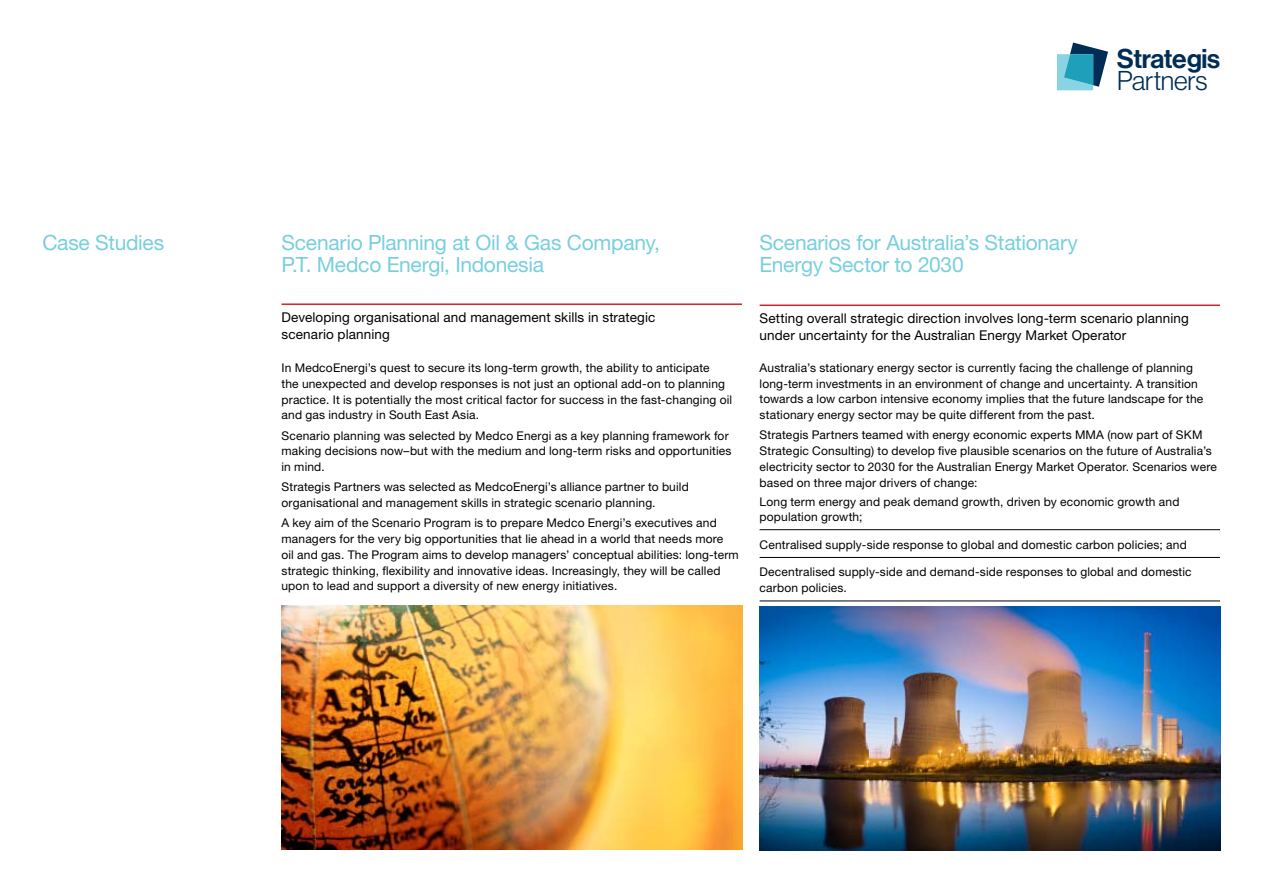
<style>
.page{position:relative;width:1263px;height:893px;background:#fff}
.page>*{position:absolute;margin:0;border:0;box-sizing:border-box;transform-origin:0 0}
.t1{font:500 26.7px "Haas Grot Disp 65";letter-spacing:-.02em;color:#002d56}
.t2{font:300 26.7px "Haas Grot Disp 45";letter-spacing:-.01em;color:#002d56}
.t3{font:21px/22.5px "Helvetica Neue LT Pro";letter-spacing:-.015em;color:#78cfde}
.t4{font:13.5px/17.2px "Helvetica Neue LT Pro";letter-spacing:.01em;color:#000}
.t5{font:12px/15.8px "Helvetica Neue LT Pro";letter-spacing:.015em;color:#000}
</style>
<div class="page">
<svg style="left:1057px;top:43px;width:51px;height:47px"></svg>
<img style="left:281px;top:606px;width:461px;height:243px">
<img style="left:759px;top:607px;width:461px;height:243px">
<hr style="left:281px;top:303px;width:461px;height:2px;background:#d2232a">
<hr style="left:760px;top:305px;width:460px;height:1px;background:#d2232a">
<hr style="left:760px;top:529px;width:460px;height:1px;background:#000">
<hr style="left:760px;top:557px;width:460px;height:1px;background:#000">
<hr style="left:760px;top:601px;width:460px;height:1px;background:#000">
<h2 class="t3" style="left:43px;top:230px;width:123px">Case Studies</h2>
<h1 class="t1" style="left:1117px;top:43px;width:105px">Strategis</h1>
<h1 class="t2" style="left:1117px;top:66px;width:92px">Partners</h1>
<h2 class="t3" style="left:281px;top:230px;width:380px">Scenario Planning at Oil &amp; Gas Company,<br>P.T. Medco Energi, Indonesia</h2>
<p class="t4" style="left:281px;top:308px;width:375px">Developing organisational and management skills in strategic scenario planning</p>
<p class="t5" style="left:281px;top:360px;width:452px">In MedcoEnergi’s quest to secure its long-term growth, the ability to anticipate<br>the unexpected and develop responses is not just an optional add-on to planning practice. It is potentially the most critical factor for success in the fast-changing oil and gas industry in South East Asia.</p>
<p class="t5" style="left:281px;top:427px;width:451px">Scenario planning was selected by Medco Energi as a key planning framework for making decisions now–but with the medium and long-term risks and opportunities in mind.</p>
<p class="t5" style="left:281px;top:479px;width:409px">Strategis Partners was selected as MedcoEnergi’s alliance partner to build organisational and management skills in strategic scenario planning.</p>
<p class="t5" style="left:281px;top:515px;width:459px">A key aim of the Scenario Program is to prepare Medco Energi’s executives and managers for the very big opportunities that lie ahead in a world that needs more<br>oil and gas. The Program aims to develop managers’ conceptual abilities: long-term strategic thinking, flexibility and innovative ideas. Increasingly, they will be called upon to lead and support a diversity of new energy initiatives.</p>
<h2 class="t3" style="left:759px;top:230px;width:320px">Scenarios for Australia’s Stationary<br>Energy Sector to 2030</h2>
<p class="t4" style="left:760px;top:309px;width:431px">Setting overall strategic direction involves long-term scenario planning under uncertainty for the Australian Energy Market Operator</p>
<p class="t5" style="left:760px;top:359px;width:445px">Australia’s stationary energy sector is currently facing the challenge of planning long-term investments in an environment of change and uncertainty. A transition towards a low carbon intensive economy implies that the future landscape for the stationary energy sector may be quite different from the past.</p>
<p class="t5" style="left:760px;top:427px;width:459px">Strategis Partners teamed with energy economic experts MMA (now part of SKM Strategic Consulting) to develop five plausible scenarios on the future of Australia’s electricity sector to 2030 for the Australian Energy Market Operator. Scenarios were based on three major drivers of change:</p>
<p class="t5" style="left:760px;top:494px;width:421px;line-height:15px">Long term energy and peak demand growth, driven by economic growth and population growth;</p>
<p class="t5" style="left:760px;top:536px;width:429px">Centralised supply-side response to global and domestic carbon policies; and</p>
<p class="t5" style="left:760px;top:564px;width:434px">Decentralised supply-side and demand-side responses to global and domestic carbon policies.</p>
</div>
